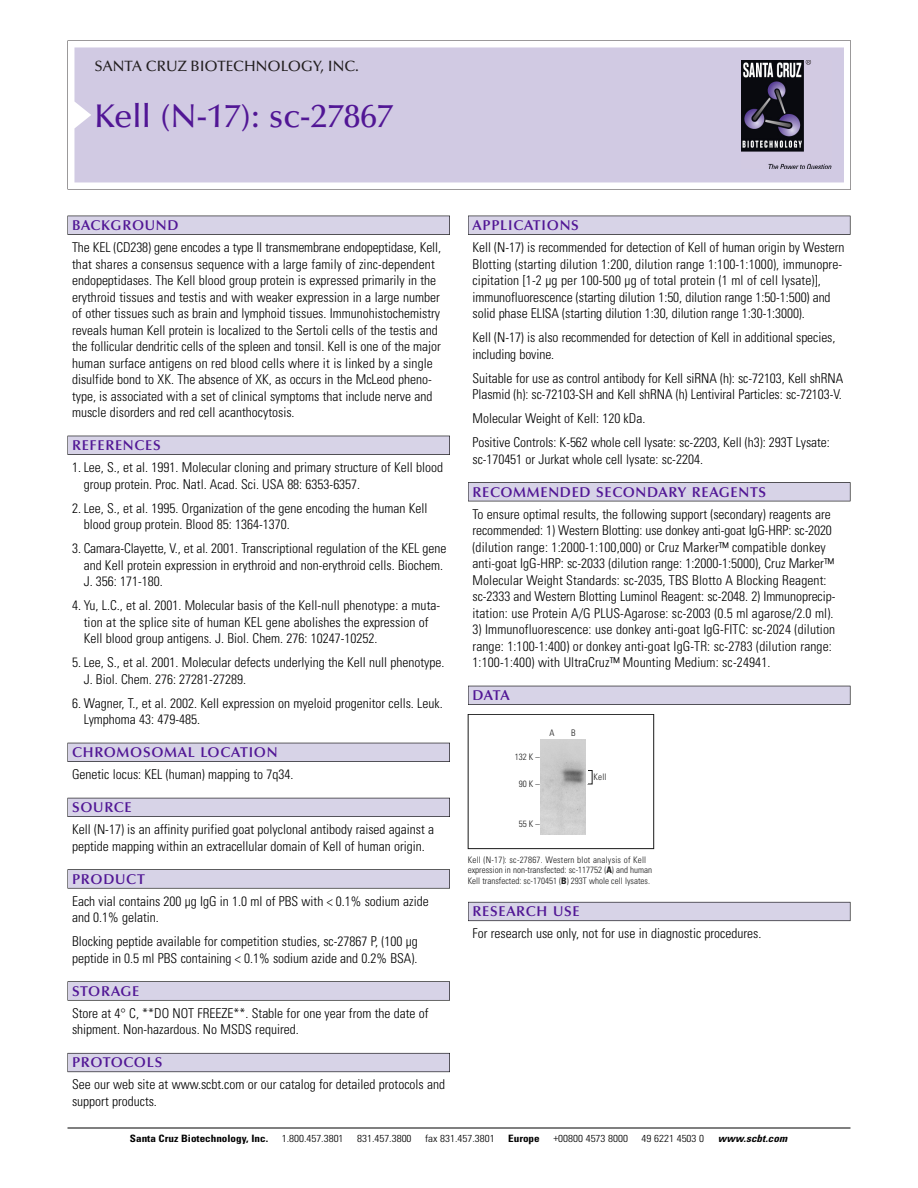
<style>
.page{position:relative;width:918px;height:1188px;background:#fff}
.page>*{position:absolute;margin:0;border:0;box-sizing:border-box;transform-origin:0 0}
.t1{font:500 33px "Optima";color:#511695}
.t2{font:500 15px "Optima";color:#231f20}
.t3{font:600 14.25px "Optima";letter-spacing:.05em;color:#511695}
.t4{font:300 condensed 13.5px/16.5px "Univers";color:#000}
.t5{font:300 condensed 10.2px "Univers";color:#000;scale:1.1 1}
.t6{font:700 condensed 10.2px "Univers";color:#000;scale:1.1 1}
.t7{font:italic 700 condensed 10.2px "Univers";letter-spacing:.005em;color:#000;scale:1.1 1}
.t8{font:9px/10.5px "Univers Condensed Light+OOFVYR";color:#191919}
.s1{font-family:"Univers Condensed Bold+VDOQYD"}
</style>
<div class="page">
<svg style="left:68px;top:40px;width:783px;height:149px"></svg>
<div style="left:74px;top:47px;width:770px;height:135px;background:#d1cae3"></div>
<img style="left:741px;top:60px;width:90px;height:108px">
<div style="left:68px;top:216px;width:382px;height:19px;background:#525155"></div>
<div style="left:68px;top:216px;width:381px;height:18px;background:#d7d3e7"></div>
<div style="left:68px;top:436px;width:382px;height:19px;background:#515055"></div>
<div style="left:68px;top:436px;width:381px;height:18px;background:#d7d3e7"></div>
<div style="left:68px;top:743px;width:382px;height:19px;background:#525158"></div>
<div style="left:68px;top:743px;width:381px;height:18px;background:#d7d3e7"></div>
<div style="left:68px;top:798px;width:382px;height:19px;background:#54535a"></div>
<div style="left:68px;top:798px;width:381px;height:18px;background:#d7d3e7"></div>
<svg style="left:68px;top:869px;width:382px;height:20px"></svg>
<div style="left:68px;top:870px;width:381px;height:18px;background:#d7d3e7"></div>
<div style="left:68px;top:981px;width:382px;height:20px;background:#626263"></div>
<div style="left:68px;top:982px;width:381px;height:18px;background:#d7d3e7"></div>
<div style="left:68px;top:1053px;width:382px;height:19px;background:#66646d"></div>
<div style="left:68px;top:1054px;width:381px;height:18px;background:#d7d3e7"></div>
<div style="left:468px;top:216px;width:382px;height:19px;background:#525155"></div>
<div style="left:468px;top:216px;width:382px;height:18px;background:#d7d3e7"></div>
<div style="left:468px;top:482px;width:382px;height:19px;background:#525155"></div>
<div style="left:468px;top:483px;width:382px;height:18px;background:#d7d3e7"></div>
<div style="left:468px;top:686px;width:382px;height:19px;background:#525158"></div>
<div style="left:468px;top:686px;width:382px;height:18px;background:#d7d3e7"></div>
<div style="left:468px;top:902px;width:382px;height:19px;background:#66646e"></div>
<div style="left:468px;top:902px;width:382px;height:18px;background:#d7d3e7"></div>
<hr style="left:68px;top:1128px;width:782px;height:1px;background:#000">
<div style="left:468px;top:714px;width:186px;height:135px;border:1px solid #191919"></div>
<img style="left:541px;top:739px;width:45px;height:95px">
<p class="t2" style="left:94px;top:61px;width:266px">SANTA CRUZ BIOTECHNOLOGY, INC.</p>
<h1 class="t1" style="left:94px;top:103px;width:300px">Kell (N-17): sc-27867</h1>
<p class="t3" style="left:72px;top:219px;width:108px">BACKGROUND</p>
<p class="t4" style="left:72px;top:240px;width:371px">The KEL (CD238) gene encodes a type II transmembrane endopeptidase, Kell, that shares a consensus sequence with a large family of zinc-dependent endopeptidases. The Kell blood group protein is expressed primarily in the erythroid tissues and testis and with weaker expression in a large number of other tissues such as brain and lymphoid tissues. Immunohistochemistry reveals human Kell protein is localized to the Sertoli cells of the testis and the follicular dendritic cells of the spleen and tonsil. Kell is one of the major human surface antigens on red blood cells where it is linked by a single disulfide bond to XK. The absence of XK, as occurs in the McLeod pheno&shy;type, is associated with a set of clinical symptoms that include nerve and muscle disorders and red cell acanthocytosis.</p>
<p class="t3" style="left:72px;top:440px;width:90px">REFERENCES</p>
<p class="t4" style="left:84px;top:460px;width:361px;text-indent:-12px">1. Lee, S., et al. 1991. Molecular cloning and primary structure of Kell blood group protein. Proc. Natl. Acad. Sci. USA 88: 6353-6357.</p>
<p class="t4" style="left:84px;top:501px;width:345px;text-indent:-12px">2. Lee, S., et al. 1995. Organization of the gene encoding the human Kell blood group protein. Blood 85: 1364-1370.</p>
<p class="t4" style="left:84px;top:541px;width:364px;text-indent:-12px">3. Camara-Clayette, V., et al. 2001. Transcriptional regulation of the KEL gene and Kell protein expression in erythroid and non-erythroid cells. Biochem.<br>J. 356: 171-180.</p>
<p class="t4" style="left:84px;top:598px;width:358px;text-indent:-12px">4. Yu, L.C., et al. 2001. Molecular basis of the Kell-null phenotype: a muta&shy;tion at the splice site of human KEL gene abolishes the expression of<br>Kell blood group antigens. J. Biol. Chem. 276: 10247-10252.</p>
<p class="t4" style="left:84px;top:655px;width:362px;text-indent:-12px">5. Lee, S., et al. 2001. Molecular defects underlying the Kell null phenotype.<br>J. Biol. Chem. 276: 27281-27289.</p>
<p class="t4" style="left:84px;top:696px;width:361px;text-indent:-12px">6. Wagner, T., et al. 2002. Kell expression on myeloid progenitor cells. Leuk.<br>Lymphoma 43: 479-485.</p>
<p class="t3" style="left:72px;top:747px;width:207px">CHROMOSOMAL LOCATION</p>
<p class="t4" style="left:72px;top:767px;width:223px">Genetic locus: KEL (human) mapping to 7q34.</p>
<p class="t3" style="left:72px;top:802px;width:61px">SOURCE</p>
<p class="t4" style="left:72px;top:822px;width:364px">Kell (N-17) is an affinity purified goat polyclonal antibody raised against a peptide mapping within an extracellular domain of Kell of human origin.</p>
<p class="t3" style="left:72px;top:873px;width:74px">PRODUCT</p>
<p class="t4" style="left:72px;top:894px;width:358px">Each vial contains 200 µg IgG in 1.0 ml of PBS with &lt; 0.1% sodium azide and 0.1% gelatin.</p>
<p class="t4" style="left:72px;top:934px;width:347px">Blocking peptide available for competition studies, sc-27867 P, (100 µg peptide in 0.5 ml PBS containing &lt; 0.1% sodium azide and 0.2% BSA).</p>
<p class="t3" style="left:72px;top:985px;width:69px">STORAGE</p>
<p class="t4" style="left:72px;top:1006px;width:358px">Store at 4° C, **DO NOT FREEZE**. Stable for one year from the date of shipment. Non-hazardous. No MSDS required.</p>
<p class="t3" style="left:72px;top:1057px;width:92px">PROTOCOLS</p>
<p class="t4" style="left:72px;top:1078px;width:375px">See our web site at www.scbt.com or our catalog for detailed protocols and support products.</p>
<p class="t3" style="left:473px;top:219px;width:108px">APPLICATIONS</p>
<p class="t4" style="left:473px;top:240px;width:374px">Kell (N-17) is recommended for detection of Kell of human origin by Western Blotting (starting dilution 1:200, dilution range 1:100-1:1000), immunopre&shy;cipitation [1-2 µg per 100-500 µg of total protein (1 ml of cell lysate)], immunofluorescence (starting dilution 1:50, dilution range 1:50-1:500) and solid phase ELISA (starting dilution 1:30, dilution range 1:30-1:3000).</p>
<p class="t4" style="left:473px;top:330px;width:364px">Kell (N-17) is also recommended for detection of Kell in additional species, including bovine.</p>
<p class="t4" style="left:473px;top:371px;width:372px">Suitable for use as control antibody for Kell siRNA (h): sc-72103, Kell shRNA<br>Plasmid (h): sc-72103-SH and Kell shRNA (h) Lentiviral Particles: sc-72103-V.</p>
<p class="t4" style="left:473px;top:407px;width:359px;line-height:24px">Molecular Weight of Kell: 120 kDa.<br>Positive Controls: K-562 whole cell lysate: sc-2203, Kell (h3): 293T Lysate:</p>
<p class="t4" style="left:473px;top:452px;width:232px">sc-170451 or Jurkat whole cell lysate: sc-2204.</p>
<p class="t3" style="left:473px;top:486px;width:295px">RECOMMENDED SECONDARY REAGENTS</p>
<p class="t4" style="left:473px;top:507px;width:364px">To ensure optimal results, the following support (secondary) reagents are recommended: 1) Western Blotting: use donkey anti-goat IgG-HRP: sc-2020 (dilution range: 1:2000-1:100,000) or Cruz Marker™ compatible donkey anti-goat IgG-HRP: sc-2033 (dilution range: 1:2000-1:5000), Cruz Marker™ Molecular Weight Standards: sc-2035, TBS Blotto A Blocking Reagent: sc-2333 and Western Blotting Luminol Reagent: sc-2048. 2) Immunoprecip&shy;itation: use Protein A/G PLUS-Agarose: sc-2003 (0.5 ml agarose/2.0 ml).</p>
<p class="t4" style="left:473px;top:622px;width:364px">3) Immunofluorescence: use donkey anti-goat IgG-FITC: sc-2024 (dilution range: 1:100-1:400) or donkey anti-goat IgG-TR: sc-2783 (dilution range:<br>1:100-1:400) with UltraCruz™ Mounting Medium: sc-24941.</p>
<p class="t3" style="left:473px;top:690px;width:39px">DATA</p>
<p class="t8" style="left:515px;top:752px;width:26px">132 K –</p>
<p class="t8" style="left:519px;top:779px;width:22px">90K–</p>
<p class="t8" style="left:519px;top:820px;width:22px">55K–</p>
<p class="t8" style="left:550px;top:728px;width:7px">A</p>
<p class="t8" style="left:571px;top:728px;width:6px">B</p>
<p class="t8" style="left:593px;top:772px;width:15px">Kell</p>
<p class="t8" style="left:468px;top:855px;width:186px">Kell (N-17): sc-27867. Western blot analysis of Kell expression in non-transfected: sc-117752 (<span class="s1">A</span>) and human<br>Kell transfected: sc-170451 (<span class="s1">B</span>) 293T whole cell lysates.</p>
<p class="t3" style="left:473px;top:906px;width:109px">RESEARCH USE</p>
<p class="t4" style="left:473px;top:926px;width:290px">For research use only, not for use in diagnostic procedures.</p>
<p class="t6" style="left:130px;top:1135px;width:127px">Santa Cruz Biotechnology, Inc.</p>
<p class="t5" style="left:282px;top:1135px;width:58px">1.800.457.3801</p>
<p class="t5" style="left:357px;top:1135px;width:51px">831.457.3800</p>
<p class="t5" style="left:425px;top:1135px;width:65px">fax 831.457.3801</p>
<p class="t6" style="left:508px;top:1135px;width:30px">Europe</p>
<p class="t5" style="left:553px;top:1135px;width:69px">+00800 4573 8000</p>
<p class="t5" style="left:642px;top:1135px;width:58px">49 6221 4503 0</p>
<p class="t7" style="left:718px;top:1135px;width:64px">www.scbt.com</p>
</div>
